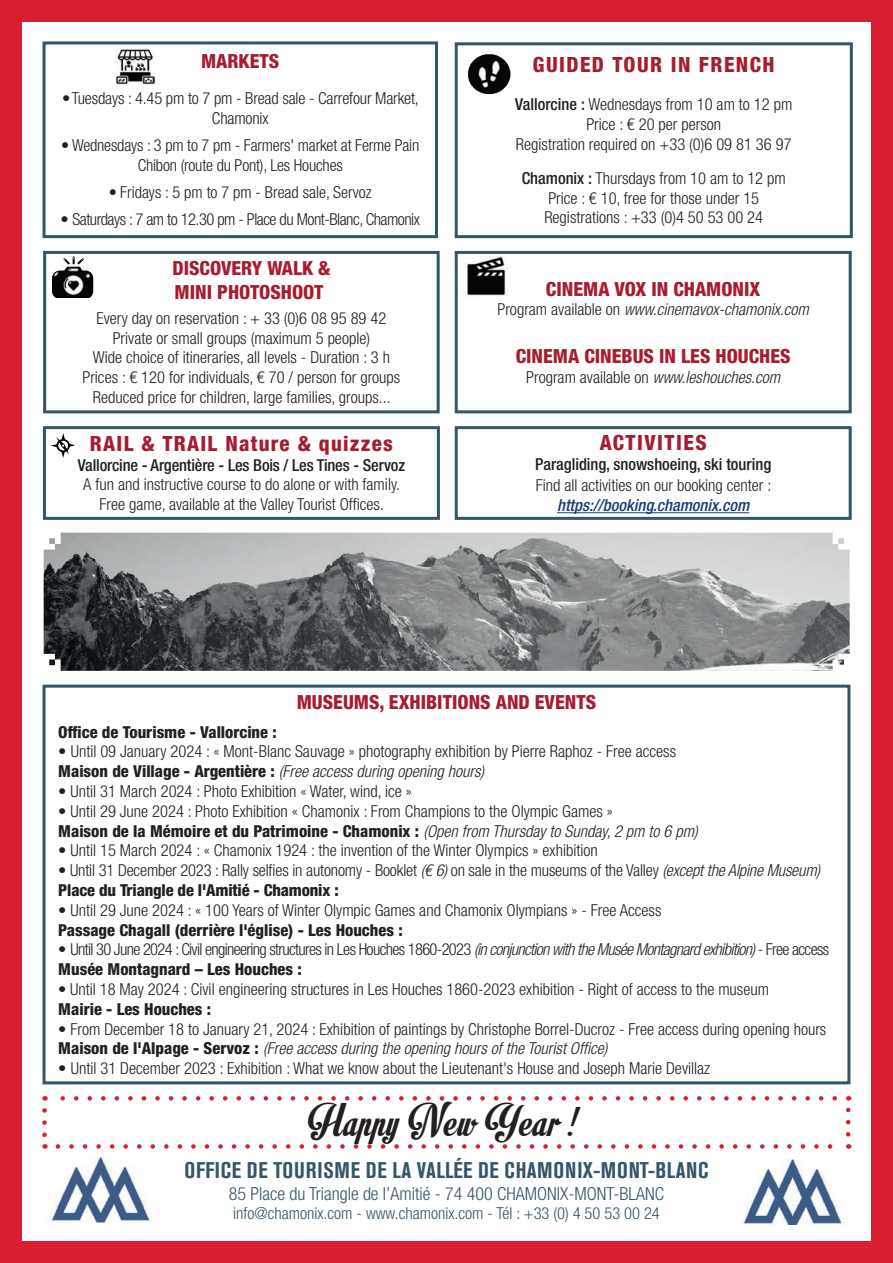
<style>
.page{position:relative;width:893px;height:1263px;background:#fff}
.page>*{position:absolute;margin:0;border:0;box-sizing:border-box;transform-origin:0 0}
.t1{font:46.5px "Motion Picture Personal Use";letter-spacing:.02em;color:#231f20}
.t2{font:700 condensed 22.5px "Akzidenz Grotesk BE";letter-spacing:.035em;color:#355668}
.t3{font:800 condensed 21px "Helvetica Neue LT Std";letter-spacing:.07em;color:#a71d30}
.t4{font:800 condensed 19.5px "Helvetica Neue LT Std";color:#a71d30}
.t5{font:300 condensed 18px "Helvetica Neue LT Std";color:#355668}
.t6{font:300 condensed 16.5px "Helvetica Neue LT Std";color:#231f20}
.t7{font:800 condensed 16.5px "Helvetica Neue LT Std";color:#231f20}
.t8{font:italic 300 condensed 16.5px "Helvetica Neue LT Std";color:#231f20}
.t9{font:300 condensed 16.5px "Helvetica Neue LT Std";letter-spacing:-.04em;color:#231f20}
.t10{font:500 condensed 16.5px "Helvetica Neue LT Std";letter-spacing:-.01em;color:#231f20}
.t11{font:300 condensed 16.5px "Helvetica Neue LT Std";color:#355668}
.t12{font:300 condensed 16.5px "Helvetica Neue LT Std";letter-spacing:-.03em;color:#231f20}
.t13{font:italic 500 condensed 16.5px "Helvetica Neue LT Std";color:#163c79}
.s1{font-weight:500}
.s2{font-style:normal}
.s3{font-style:italic}
.s4{font-weight:800;font-style:normal}
.s5{font-weight:300;font-style:italic}
</style>
<div class="page">
<div style="left:0;top:0;width:893px;height:21px;background:#d81e2f"></div>
<div style="left:0;top:1242px;width:893px;height:21px;background:#d81e2f"></div>
<div style="left:0;top:0;width:21px;height:1263px;background:#d81e2f"></div>
<div style="left:872px;top:0;width:21px;height:1263px;background:#d81e2f"></div>
<div style="left:43px;top:41px;width:395px;height:197px;border:3px solid #355668"></div>
<img style="left:115px;top:49px;width:39px;height:37px">
<div style="left:455px;top:251px;width:397px;height:162px;border:3px solid #355668"></div>
<img style="left:463px;top:256px;width:45px;height:40px">
<svg style="left:42px;top:684px;width:809px;height:401px"></svg>
<img style="left:743px;top:1159px;width:100px;height:65px">
<div style="left:43px;top:426px;width:397px;height:94px;border:3px solid #355668"></div>
<img style="left:51px;top:1157px;width:101px;height:65px">
<img style="left:51px;top:433px;width:24px;height:25px">
<div style="left:43px;top:251px;width:397px;height:162px;border:3px solid #355668"></div>
<img style="left:52px;top:257px;width:42px;height:41px">
<div style="left:455px;top:42px;width:398px;height:196px;border:3px solid #355668"></div>
<img style="left:468px;top:54px;width:43px;height:41px">
<img style="left:44px;top:533px;width:806px;height:138px">
<hr style="left:557px;top:512px;width:192px;height:1px;background:#163c79">
<div style="left:455px;top:426px;width:397px;height:94px;border:3px solid #355668"></div>
<svg style="left:58px;top:1144px;width:775px;height:5px"></svg>
<svg style="left:42px;top:1110px;width:5px;height:39px"></svg>
<svg style="left:846px;top:1096px;width:4px;height:38px"></svg>
<svg style="left:45px;top:1096px;width:790px;height:4px"></svg>
<p class="t4" style="left:201px;top:49px;width:80px">MARKETS</p>
<p class="t6" style="left:62px;top:89px;width:358px">• Tuesdays : 4.45 pm to 7 pm - Bread sale - Carrefour Market,</p>
<p class="t6" style="left:212px;top:109px;width:58px">Chamonix</p>
<p class="t6" style="left:61px;top:136px;width:360px">• Wednesdays : 3 pm to 7 pm - Farmers' market at Ferme Pain</p>
<p class="t6" style="left:138px;top:156px;width:207px">Chibon (route du Pont), Les Houches</p>
<p class="t6" style="left:109px;top:183px;width:264px">• Fridays : 5 pm to 7 pm - Bread sale, Servoz</p>
<p class="t12" style="left:61px;top:210px;width:361px">• Saturdays : 7 am to 12.30 pm - Place du Mont-Blanc, Chamonix</p>
<p class="t4" style="left:172px;top:256px;width:160px">DISCOVERY WALK &amp;</p>
<p class="t4" style="left:175px;top:280px;width:150px">MINI PHOTOSHOOT</p>
<p class="t6" style="left:96px;top:308px;width:291px">Every day on reservation : + 33 (0)6 08 95 89 42</p>
<p class="t6" style="left:113px;top:328px;width:259px">Private or small groups (maximum 5 people)</p>
<p class="t6" style="left:93px;top:348px;width:299px">Wide choice of itineraries, all levels - Duration : 3 h</p>
<p class="t6" style="left:82px;top:368px;width:319px">Prices : € 120 for individuals, € 70 / person for groups</p>
<p class="t6" style="left:93px;top:388px;width:299px">Reduced price for children, large families, groups...</p>
<p class="t3" style="left:90px;top:430px;width:304px">RAIL &amp; TRAIL Nature &amp; quizzes</p>
<p class="t10" style="left:78px;top:455px;width:329px">Vallorcine - Argentière - Les Bois / Les Tines - Servoz</p>
<p class="t6" style="left:83px;top:475px;width:318px">A fun and instructive course to do alone or with family.</p>
<p class="t6" style="left:99px;top:495px;width:286px">Free game, available at the Valley Tourist Offices.</p>
<p class="t3" style="left:533px;top:52px;width:243px">GUIDED TOUR IN FRENCH</p>
<p class="t6" style="left:515px;top:95px;width:279px"><span class="s1">Vallorcine :</span> Wednesdays from 10 am to 12 pm</p>
<p class="t6" style="left:586px;top:114px;width:136px">Price : € 20 per person</p>
<p class="t6" style="left:516px;top:134px;width:277px">Registration required on +33 (0)6 09 81 36 97</p>
<p class="t6" style="left:522px;top:168px;width:266px"><span class="s1">Chamonix :</span> Thursdays from 10 am to 12 pm</p>
<p class="t6" style="left:548px;top:188px;width:212px">Price : € 10, free for those under 15</p>
<p class="t6" style="left:544px;top:208px;width:220px">Registrations : +33 (0)4 50 53 00 24</p>
<p class="t4" style="left:546px;top:277px;width:216px">CINEMA VOX IN CHAMONIX</p>
<p class="t8" style="left:497px;top:300px;width:313px"><span class="s2">Program available on</span> www.cinemavox-chamonix.com</p>
<p class="t4" style="left:516px;top:344px;width:276px">CINEMA CINEBUS IN LES HOUCHES</p>
<p class="t6" style="left:526px;top:367px;width:256px">Program available on <span class="s3">www.leshouches.com</span></p>
<p class="t3" style="left:600px;top:429px;width:108px">ACTIVITIES</p>
<p class="t10" style="left:535px;top:454px;width:238px">Paragliding, snowshoeing, ski touring</p>
<p class="t6" style="left:536px;top:476px;width:237px">Find all activities on our booking center :</p>
<p class="t13" style="left:557px;top:495px;width:194px">https://booking.chamonix.com</p>
<p class="t4" style="left:297px;top:690px;width:301px">MUSEUMS, EXHIBITIONS AND EVENTS</p>
<p class="t7" style="left:58px;top:721px;width:220px">Office de Tourisme - Vallorcine :</p>
<p class="t6" style="left:58px;top:742px;width:619px">• Until 09 January 2024 : « Mont-Blanc Sauvage » photography exhibition by Pierre Raphoz - Free access</p>
<p class="t8" style="left:58px;top:762px;width:427px"><span class="s4">Maison de Village - Argentière :</span> (Free access during opening hours)</p>
<p class="t6" style="left:58px;top:782px;width:355px">• Until 31 March 2024 : Photo Exhibition « Water, wind, ice »</p>
<p class="t6" style="left:58px;top:801px;width:556px">• Until 29 June 2024 : Photo Exhibition « Chamonix : From Champions to the Olympic Games »</p>
<p class="t7" style="left:58px;top:820px;width:641px">Maison de la Mémoire et du Patrimoine - Chamonix : <span class="s5">(Open from Thursday to Sunday, 2 pm to 6 pm)</span></p>
<p class="t6" style="left:58px;top:841px;width:541px">• Until 15 March 2024 : « Chamonix 1924 : the invention of the Winter Olympics » exhibition</p>
<p class="t6" style="left:58px;top:861px;width:763px">• Until 31 December 2023 : Rally selfies in autonomy - Booklet <span class="s3">(€ 6)</span> on sale in the museums of the Valley <span class="s3">(except the Alpine Museum)</span></p>
<p class="t7" style="left:58px;top:880px;width:282px">Place du Triangle de l'Amitié - Chamonix :</p>
<p class="t6" style="left:58px;top:900px;width:605px">• Until 29 June 2024 : « 100 Years of Winter Olympic Games and Chamonix Olympians » - Free Access</p>
<p class="t7" style="left:58px;top:919px;width:346px">Passage Chagall (derrière l'église) - Les Houches :</p>
<p class="t9" style="left:58px;top:940px;width:772px">• Until 30 June 2024 : Civil engineering structures in Les Houches 1860-2023 <span class="s3">(in conjunction with the Musée Montagnard exhibition)</span> - Free access</p>
<p class="t7" style="left:58px;top:959px;width:245px">Musée Montagnard – Les Houches :</p>
<p class="t6" style="left:58px;top:980px;width:712px">• Until 18 May 2024 : Civil engineering structures in Les Houches 1860-2023 exhibition - Right of access to the museum</p>
<p class="t7" style="left:58px;top:999px;width:154px">Mairie - Les Houches :</p>
<p class="t6" style="left:58px;top:1019px;width:770px">• From December 18 to January 21, 2024 : Exhibition of paintings by Christophe Borrel-Ducroz - Free access during opening hours</p>
<p class="t8" style="left:58px;top:1039px;width:551px"><span class="s4">Maison de l'Alpage - Servoz :</span> (Free access during the opening hours of the Tourist Office)</p>
<p class="t6" style="left:58px;top:1059px;width:653px">• Until 31 December 2023 : Exhibition : What we know about the Lieutenant's House and Joseph Marie Devillaz</p>
<p class="t1" style="left:308px;top:1095px;width:267px">Happy New Year !</p>
<p class="t2" style="left:185px;top:1157px;width:525px">OFFICE DE TOURISME DE LA VALLÉE DE CHAMONIX-MONT-BLANC</p>
<p class="t5" style="left:229px;top:1183px;width:437px">85 Place du Triangle de l’Amitié - 74 400 CHAMONIX-MONT-BLANC</p>
<p class="t11" style="left:233px;top:1204px;width:428px">info@chamonix.com - www.chamonix.com - Tél : +33 (0) 4 50 53 00 24</p>
</div>
